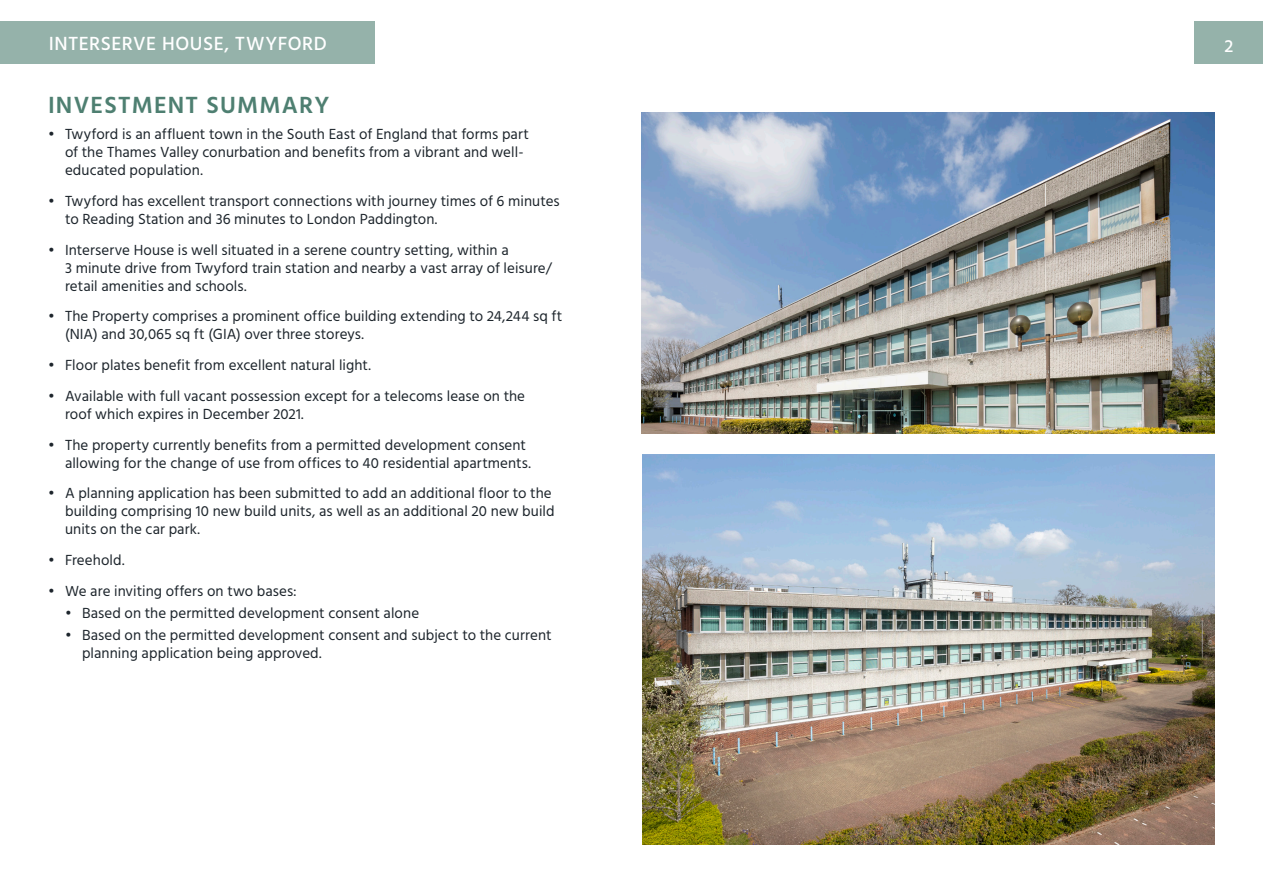
<style>
.page{position:relative;width:1263px;height:893px;background:#fff}
.page>*{position:absolute;margin:0;border:0;box-sizing:border-box;transform-origin:0 0}
.t1{font:600 24px "Hind";letter-spacing:.05em;color:#4e7f71}
.t2{font:500 19.5px "Hind";letter-spacing:.03em;color:#fff}
.t3{font:500 18px "Hind";color:#fff}
.t4{font:15px/18px "Hind";letter-spacing:.005em;color:#1d252c}
</style>
<div class="page">
<img style="left:642px;top:113px;width:573px;height:321px">
<img style="left:642px;top:454px;width:573px;height:391px">
<div style="left:0;top:21px;width:375px;height:43px;background:#95b2aa"></div>
<div style="left:1195px;top:21px;width:68px;height:43px;background:#95b2aa"></div>
<h2 class="t2" style="left:49px;top:30px;width:279px">INTERSERVE HOUSE, TWYFORD</h2>
<p class="t3" style="left:1224px;top:34px;width:10px">2</p>
<p class="t1" style="left:48px;top:88px;width:283px">INVESTMENT SUMMARY</p>
<p class="t4" style="left:65px;top:126px;width:465px;text-indent:-17px">• Twyford is an affluent town in the South East of England that forms part of the Thames Valley conurbation and benefits from a vibrant and well&shy;educated population.</p>
<p class="t4" style="left:65px;top:193px;width:496px;text-indent:-17px">• Twyford has excellent transport connections with journey times of 6 minutes to Reading Station and 36 minutes to London Paddington.</p>
<p class="t4" style="left:65px;top:241px;width:488px;text-indent:-17px">• Interserve House is well situated in a serene country setting, within a<br>3 minute drive from Twyford train station and nearby a vast array of leisure/ retail amenities and schools.</p>
<p class="t4" style="left:65px;top:308px;width:499px;text-indent:-17px">• The Property comprises a prominent office building extending to 24,244 sq ft (NIA) and 30,065 sq ft (GIA) over three storeys.</p>
<p class="t4" style="left:48px;top:357px;width:324px">• Floor plates benefit from excellent natural light.</p>
<p class="t4" style="left:65px;top:388px;width:462px;text-indent:-17px">• Available with full vacant possession except for a telecoms lease on the roof which expires in December 2021.</p>
<p class="t4" style="left:65px;top:436px;width:467px;text-indent:-17px">• The property currently benefits from a permitted development consent allowing for the change of use from offices to 40 residential apartments.</p>
<p class="t4" style="left:65px;top:485px;width:491px;text-indent:-17px">• A planning application has been submitted to add an additional floor to the building comprising 10 new build units, as well as an additional 20 new build units on the car park.</p>
<p class="t4" style="left:48px;top:552px;width:78px">• Freehold.</p>
<p class="t4" style="left:48px;top:583px;width:250px">• We are inviting offers on two bases:</p>
<p class="t4" style="left:65px;top:605px;width:356px">• Based on the permitted development consent alone</p>
<p class="t4" style="left:82px;top:627px;width:471px;text-indent:-17px">• Based on the permitted development consent and subject to the current planning application being approved.</p>
</div>
